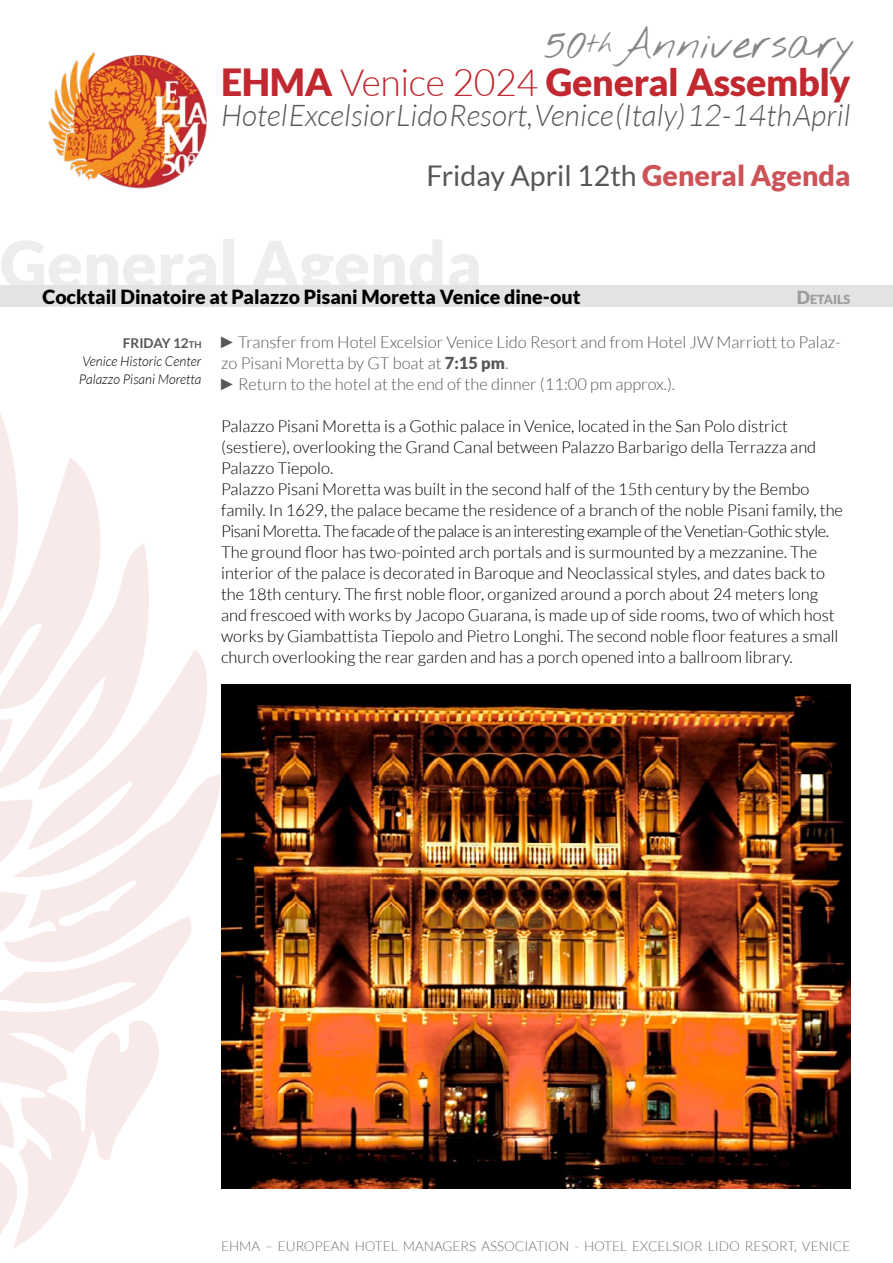
<style>
.page{position:relative;width:893px;height:1263px;background:#fff}
.page>*{position:absolute;margin:0;border:0;box-sizing:border-box;transform-origin:0 0}
.t1{font:42.45px "Nothing You Could Do";color:#878787}
.t2{font:900 37.5px "Lato";letter-spacing:-.01em;color:#c1282f}
.t3{font:italic 300 30px "Lato";letter-spacing:.005em;color:#575756}
.t4{font:28.5px "Lato";color:#575756}
.t5{font:900 19.5px "Lato";color:#000}
.t6{font:300 16.5px/21px "Lato";color:#000}
.t7{font:300 16.5px/21px "Lato";color:#575756}
.t8{font:300 13.5px "Lato";color:#706f6f}
.t9{font:italic 300 13.5px/18px "Lato";color:#000;text-align:justify}
.t10{font:900 12.6px "Lato";color:#9d9d9c}
.s1{font-size:26.7px}
.s2{font-weight:300}
.s3{font-weight:900;color:#cd5358}
.s4{font-size:18px}
.s5{font-weight:700;font-style:normal;color:#575756}
.s6{font-weight:700;font-style:normal;font-size:9.45px;color:#575756}
.s7{font-family:"Arial Narrow";font-weight:400}
.s8{font-weight:900}
</style>
<div class="page">
<img style="left:48px;top:52px;width:159px;height:137px">
<svg style="left:0;top:413px;width:221px;height:503px"></svg>
<svg style="left:0;top:916px;width:192px;height:326px"></svg>
<svg style="left:0;top:1081px;width:23px;height:167px"></svg>
<img style="left:221px;top:684px;width:629px;height:504px">
<div style="left:0;top:285px;width:893px;height:21px;background:#e3e3e3"></div>
<h1 class="t1" style="left:544px;top:18px;width:313px">50<span class="s1">th</span> Anniversary</h1>
<h2 class="t2" style="left:221px;top:60px;width:631px">EHMA <span class="s2">Venice 2024</span> General Assembly</h2>
<h3 class="t3" style="left:221px;top:99px;width:631px">Hotel Excelsior Lido Resort, Venice (Italy) 12-14th April</h3>
<h3 class="t4" style="left:426px;top:160px;width:425px">Friday April 12th <span class="s3">General Agenda</span></h3>
<p class="t5" style="left:43px;top:285px;width:539px">Cocktail Dinatoire at Palazzo Pisani Moretta Venice dine-out</p>
<p class="t10" style="left:797px;top:292px;width:55px"><span class="s4">D</span>ETAILS</p>
<p class="t9" style="left:79px;top:335px;width:124px;text-indent:44px"><span class="s5">FRIDAY 12</span><span class="s6">th </span>Venice Historic Center Palazzo Pisani Moretta</p>
<p class="t7" style="left:221px;top:332px;width:621px"><span class="s7">►</span>Transfer from Hotel Excelsior Venice Lido Resort and from Hotel JW Marriott to Palaz&shy;zo Pisani Moretta by GT boat at <span class="s8">7:15 pm</span>.<br><span class="s7">►</span>Return to the hotel at the end of the dinner (11:00 pm approx.).</p>
<p class="t6" style="left:221px;top:416px;width:623px">Palazzo Pisani Moretta is a Gothic palace in Venice, located in the San Polo district (sestiere), overlooking the Grand Canal between Palazzo Barbarigo della Terrazza and Palazzo Tiepolo.<br>Palazzo Pisani Moretta was built in the second half of the 15th century by the Bembo family. In 1629, the palace became the residence of a branch of the noble Pisani family, the Pisani Moretta. The facade of the palace is an interesting example of the Venetian-Gothic style.<br>The ground floor has two-pointed arch portals and is surmounted by a mezzanine. The interior of the palace is decorated in Baroque and Neoclassical styles, and dates back to the 18th century. The first noble floor, organized around a porch about 24 meters long and frescoed with works by Jacopo Guarana, is made up of side rooms, two of which host works by Giambattista Tiepolo and Pietro Longhi. The second noble floor features a small church overlooking the rear garden and has a porch opened into a ballroom library.</p>
<p class="t8" style="left:221px;top:1239px;width:631px">EHMA – EUROPEAN HOTEL MANAGERS ASSOCIATION - HOTEL EXCELSIOR LIDO RESORT, VENICE</p>
</div>
